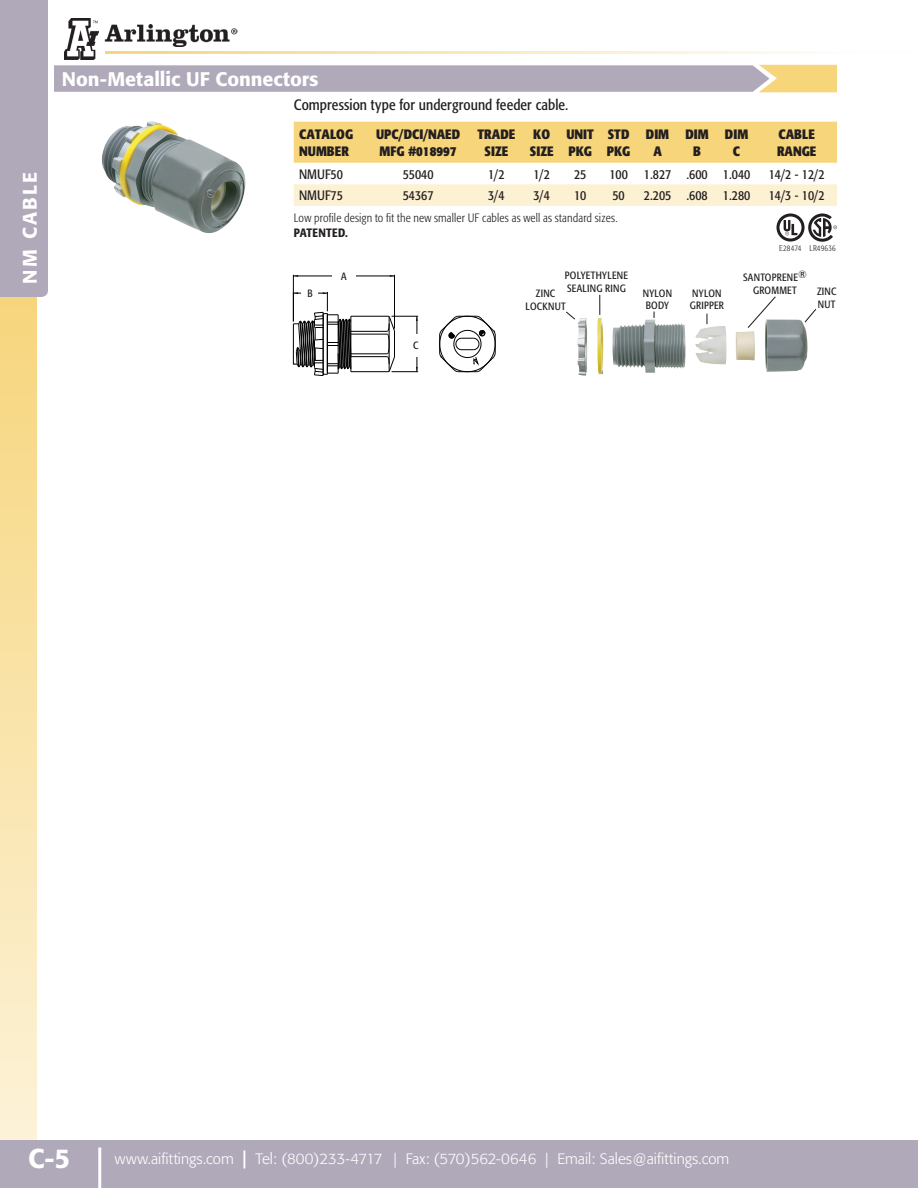
<style>
.page{position:relative;width:918px;height:1188px;background:#fff}
.page>*{position:absolute;margin:0;border:0;box-sizing:border-box;transform-origin:0 0}
.t1{font:500 27px "Formata";color:#fff}
.t2{font:500 19.5px "Formata";letter-spacing:.005em;color:#fff}
.t3{font:300 15px "Formata";color:#fff}
.t4{font:condensed 15px "Formata";letter-spacing:.005em;color:#231f20}
.t5{font:condensed 13.5px "Formata";color:#231f20}
.t6{font:700 condensed 13.5px "Formata";color:#231f20}
.t7{font:300 condensed 12px "Formata";letter-spacing:.015em;color:#231f20}
.t8{font:500 condensed 12px "Formata";letter-spacing:.025em;color:#231f20}
.t9{font:condensed 10.5px/12.6px "Formata";letter-spacing:.025em;color:#231f20}
.t10{font:300 condensed 8.25px "Formata";letter-spacing:.02em;color:#231f20}
.s1{font-weight:500;font-size:18px}
</style>
<div class="page">
<hr style="left:105px;top:52px;width:813px;height:2px;background:#f7d57b">
<div style="left:0;top:294px;width:37px;height:894px;background:linear-gradient(to bottom,#f7d57c,#fcf4dd)"></div>
<div style="left:0;top:1140px;width:918px;height:48px;background:#b0a9ba"></div>
<hr style="left:98px;top:1148px;width:3px;height:40px;background:#fff">
<div style="left:0;top:0;width:48px;height:297px;background:#b0a9ba"></div>
<img style="left:65px;top:18px;width:34px;height:41px">
<img style="left:104px;top:24px;width:133px;height:22px">
<img style="left:102px;top:121px;width:143px;height:112px">
<svg style="left:439px;top:316px;width:57px;height:56px"></svg>
<hr style="left:351px;top:316px;width:1px;height:56px;background:#000">
<hr style="left:351px;top:371px;width:37px;height:1px;background:#000">
<hr style="left:351px;top:356px;width:36px;height:1px;background:#000">
<hr style="left:351px;top:354px;width:36px;height:1px;background:#000">
<hr style="left:351px;top:334px;width:36px;height:1px;background:#000">
<hr style="left:351px;top:331px;width:36px;height:1px;background:#000">
<hr style="left:351px;top:316px;width:37px;height:1px;background:#000">
<hr style="left:293px;top:275px;width:1px;height:46px;background:#000">
<hr style="left:394px;top:275px;width:1px;height:54px;background:#000">
<hr style="left:293px;top:276px;width:42px;height:1px;background:#000">
<hr style="left:353px;top:276px;width:41px;height:1px;background:#000">
<svg style="left:293px;top:291px;width:58px;height:85px"></svg>
<svg style="left:387px;top:316px;width:32px;height:56px"></svg>
<div style="left:405px;top:334px;width:22px;height:22px;background:#fff"></div>
<div style="left:302px;top:286px;width:16px;height:14px;background:#fff"></div>
<div style="left:332px;top:269px;width:24px;height:15px;background:#fff"></div>
<svg style="left:807px;top:309px;width:10px;height:12px"></svg>
<svg style="left:566px;top:311px;width:9px;height:9px"></svg>
<img style="left:577px;top:318px;width:230px;height:58px">
<svg style="left:599px;top:295px;width:1px;height:20px"></svg>
<svg style="left:747px;top:296px;width:30px;height:33px"></svg>
<svg style="left:54px;top:65px;width:783px;height:27px;background:#b8afb6"></svg>
<svg style="left:776px;top:213px;width:61px;height:29px"></svg>
<div style="left:294px;top:122px;width:543px;height:41px;background:#f7d57b"></div>
<div style="left:294px;top:184px;width:543px;height:22px;background:#fcf1d3"></div>
<h2 class="t2" style="left:18px;top:284px;width:113px;rotate:-90deg">NM CABLE</h2>
<p class="t2" style="left:62px;top:67px;width:258px">Non-Metallic UF Connectors</p>
<p class="t4" style="left:294px;top:96px;width:276px">Compression type for underground feeder cable.</p>
<p class="t6" style="left:299px;top:126px;width:55px">CATALOG</p>
<p class="t6" style="left:299px;top:143px;width:51px">NUMBER</p>
<p class="t6" style="left:376px;top:126px;width:86px">UPC/DCI/NAED</p>
<p class="t6" style="left:380px;top:143px;width:79px">MFG #018997</p>
<p class="t6" style="left:478px;top:126px;width:39px">TRADE</p>
<p class="t6" style="left:485px;top:143px;width:25px">SIZE</p>
<p class="t6" style="left:533px;top:126px;width:18px">KO</p>
<p class="t6" style="left:530px;top:143px;width:25px">SIZE</p>
<p class="t6" style="left:566px;top:126px;width:29px">UNIT</p>
<p class="t6" style="left:568px;top:143px;width:25px">PKG</p>
<p class="t6" style="left:608px;top:126px;width:23px">STD</p>
<p class="t6" style="left:607px;top:143px;width:25px">PKG</p>
<p class="t6" style="left:646px;top:126px;width:25px">DIM</p>
<p class="t6" style="left:653px;top:143px;width:10px">A</p>
<p class="t6" style="left:685px;top:126px;width:25px">DIM</p>
<p class="t6" style="left:693px;top:143px;width:9px">B</p>
<p class="t6" style="left:725px;top:126px;width:25px">DIM</p>
<p class="t6" style="left:733px;top:143px;width:9px">C</p>
<p class="t6" style="left:779px;top:126px;width:38px">CABLE</p>
<p class="t6" style="left:777px;top:143px;width:41px">RANGE</p>
<p class="t5" style="left:299px;top:166px;width:45px">NMUF50</p>
<p class="t5" style="left:403px;top:166px;width:32px">55040</p>
<p class="t5" style="left:488px;top:166px;width:18px">1/2</p>
<p class="t5" style="left:533px;top:166px;width:18px">1/2</p>
<p class="t5" style="left:574px;top:166px;width:14px">25</p>
<p class="t5" style="left:609px;top:166px;width:20px">100</p>
<p class="t5" style="left:644px;top:166px;width:29px">1.827</p>
<p class="t5" style="left:686px;top:166px;width:23px">.600</p>
<p class="t5" style="left:723px;top:166px;width:29px">1.040</p>
<p class="t5" style="left:769px;top:166px;width:58px">14/2 - 12/2</p>
<p class="t5" style="left:299px;top:188px;width:45px">NMUF75</p>
<p class="t5" style="left:403px;top:188px;width:32px">54367</p>
<p class="t5" style="left:488px;top:188px;width:18px">3/4</p>
<p class="t5" style="left:533px;top:188px;width:18px">3/4</p>
<p class="t5" style="left:574px;top:188px;width:14px">10</p>
<p class="t5" style="left:612px;top:188px;width:14px">50</p>
<p class="t5" style="left:644px;top:188px;width:29px">2.205</p>
<p class="t5" style="left:686px;top:188px;width:23px">.608</p>
<p class="t5" style="left:723px;top:188px;width:29px">1.280</p>
<p class="t5" style="left:769px;top:188px;width:58px">14/3 - 10/2</p>
<p class="t7" style="left:294px;top:211px;width:325px">Low profile design to fit the new smaller UF cables as well as standard sizes.</p>
<p class="t8" style="left:294px;top:225px;width:56px">PATENTED.</p>
<p class="t9" style="left:307px;top:287px;width:7px">B</p>
<p class="t9" style="left:341px;top:270px;width:7px">A</p>
<p class="t9" style="left:413px;top:339px;width:7px">C</p>
<p class="t9" style="left:565px;top:269px;width:65px">POLYETHYLENE<br>SEALING RING</p>
<p class="t9" style="left:526px;top:287px;width:42px;text-align:center">ZINC<br>LOCKNUT</p>
<p class="t9" style="left:643px;top:287px;width:31px">NYLON<br>BODY</p>
<p class="t10" style="left:779px;top:244px;width:24px">E28474</p>
<p class="t10" style="left:810px;top:243px;width:28px">LR49636</p>
<p class="t9" style="left:743px;top:271px;width:65px">SANTOPRENE®</p>
<p class="t9" style="left:692px;top:287px;width:31px">NYLON</p>
<p class="t9" style="left:753px;top:284px;width:45px">GROMMET</p>
<p class="t9" style="left:690px;top:299px;width:36px">GRIPPER</p>
<p class="t9" style="left:817px;top:285px;width:21px">ZINC<br>NUT</p>
<h1 class="t1" style="left:28px;top:1142px;width:43px">C-5</h1>
<p class="t3" style="left:115px;top:1150px;width:616px">www.aifittings.com <span class="s1">|</span> Tel: (800)233-4717 | Fax: (570)562-0646 | Email: Sales@aifittings.com</p>
</div>
